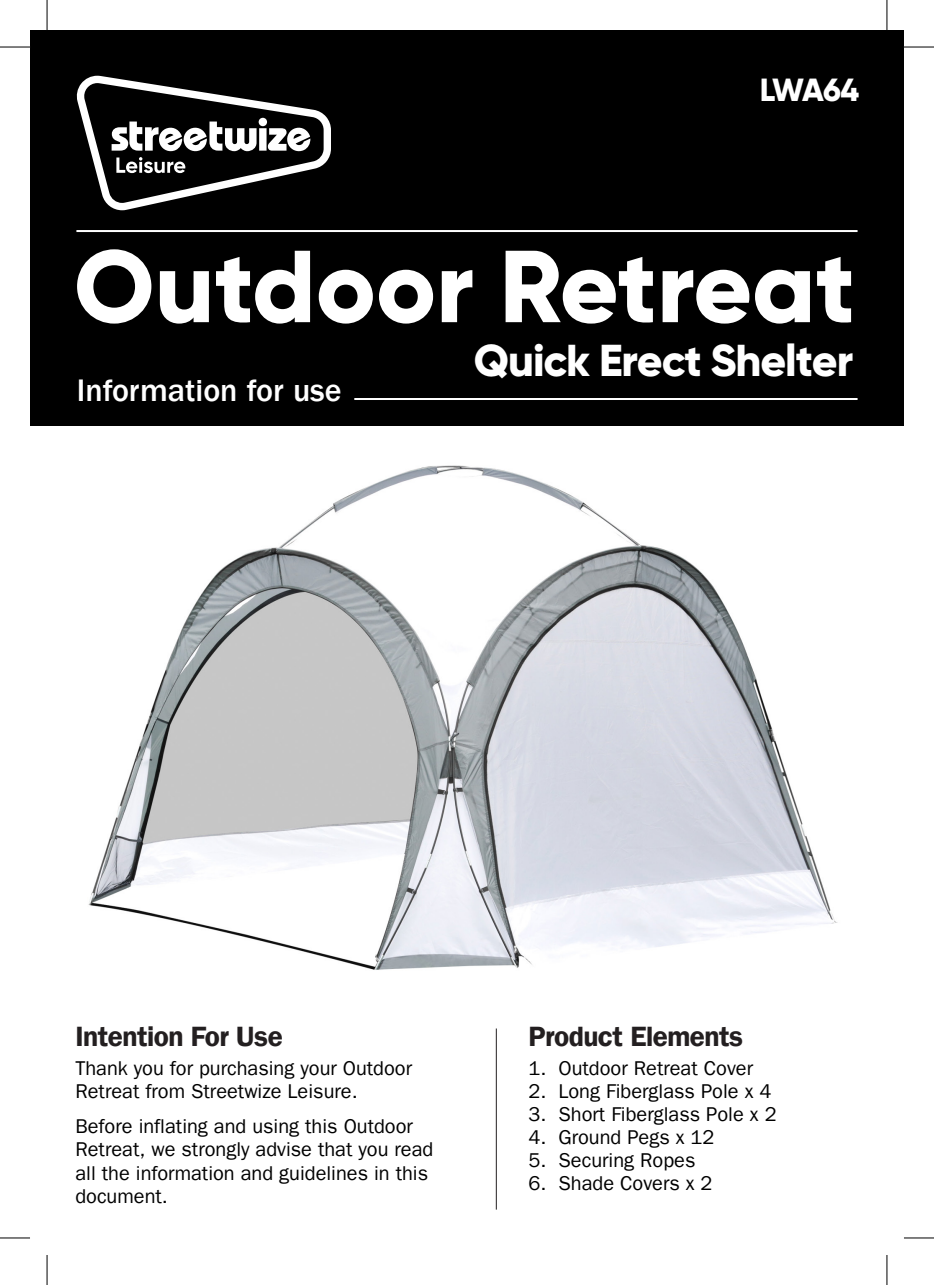
<style>
.page{position:relative;width:934px;height:1285px;background:#fff}
.page>*{position:absolute;margin:0;border:0;box-sizing:border-box;transform-origin:0 0}
.t1{font:800 102px "Gilroy";color:#fff}
.t2{font:800 44.6px "Gilroy";letter-spacing:-.025em;color:#fff}
.t3{font:500 32px "Franklin Gothic LT Pro";color:#fff}
.t4{font:800 32px "Gilroy";letter-spacing:-.045em;color:#fff}
.t5{font:28px "Franklin Gothic LT Pro Dm";letter-spacing:-.02em;color:#231f20}
.t6{font:20px/23px "Franklin Gothic LT Pro";color:#000}
</style>
<div class="page">
<img style="left:47px;top:425px;width:835px;height:723px">
<div style="left:30px;top:30px;width:873px;height:395px;background:#000"></div>
<hr style="left:76px;top:230px;width:781px;height:2px;background:#fff">
<hr style="left:354px;top:398px;width:503px;height:2px;background:#fff">
<svg style="left:77px;top:76px;width:254px;height:134px"></svg>
<hr style="left:495px;top:1028px;width:1px;height:181px;background:#231f20">
<hr style="left:0;top:47px;width:30px;height:1px;background:#000">
<hr style="left:903px;top:47px;width:30px;height:1px;background:#000">
<hr style="left:0;top:1237px;width:30px;height:1px;background:#000">
<hr style="left:903px;top:1237px;width:30px;height:1px;background:#000">
<hr style="left:47px;top:0;width:1px;height:30px;background:#000">
<hr style="left:47px;top:1255px;width:1px;height:30px;background:#000">
<hr style="left:886px;top:0;width:1px;height:30px;background:#000">
<hr style="left:886px;top:1255px;width:1px;height:30px;background:#000">
<p class="t4" style="left:759px;top:70px;width:101px">LWA64</p>
<p class="t1" style="left:74px;top:222px;width:782px">Outdoor Retreat</p>
<p class="t3" style="left:77px;top:372px;width:266px">Information for use</p>
<p class="t2" style="left:473px;top:332px;width:380px">Quick Erect Shelter</p>
<p class="t5" style="left:75px;top:1020px;width:209px">Intention For Use</p>
<p class="t6" style="left:75px;top:1056px;width:338px">Thank you for purchasing your Outdoor<br>Retreat from Streetwize Leisure.</p>
<p class="t6" style="left:75px;top:1115px;width:359px">Before inflating and using this Outdoor Retreat, we strongly advise that you read all the information and guidelines in this document.</p>
<p class="t5" style="left:528px;top:1020px;width:216px">Product Elements</p>
<p class="t6" style="left:528px;top:1056px;width:226px">1. Outdoor Retreat Cover</p>
<p class="t6" style="left:528px;top:1079px;width:244px">2. Long Fiberglass Pole x 4</p>
<p class="t6" style="left:528px;top:1102px;width:249px">3. Short Fiberglass Pole x 2</p>
<p class="t6" style="left:528px;top:1125px;width:188px">4. Ground Pegs x 12</p>
<p class="t6" style="left:528px;top:1148px;width:168px">5. Securing Ropes</p>
<p class="t6" style="left:528px;top:1171px;width:185px">6. Shade Covers x 2</p>
</div>
